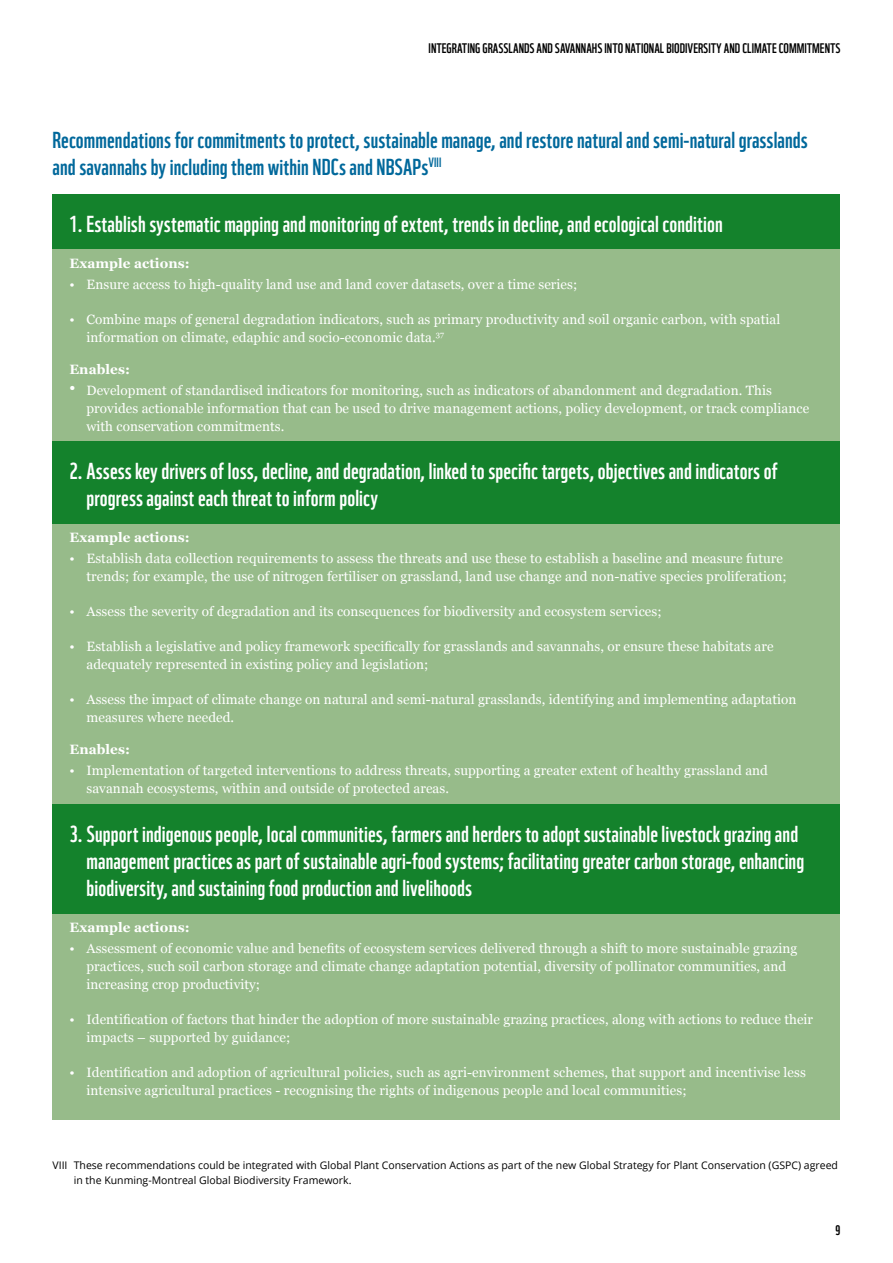
<style>
.page{position:relative;width:893px;height:1263px;background:#fff}
.page>*{position:absolute;margin:0;border:0;box-sizing:border-box;transform-origin:0 0}
.t1{font:22.5px/27px "WWF";letter-spacing:.005em;color:#fff}
.t2{font:22.5px/27px "WWF";letter-spacing:.005em;color:#00689b}
.t3{font:13.5px/18px "Georgia";letter-spacing:.005em;color:#fff}
.t4{font:13.5px "WWF";color:#000}
.t5{font:700 13.5px "Georgia";letter-spacing:.005em;color:#fff}
.t6{font:10.5px/15px "Open Sans";color:#000}
</style>
<div class="page">
<div style="left:53px;top:194px;width:787px;height:65px;background:#14822c"></div>
<div style="left:53px;top:250px;width:787px;height:63px;background:#97bb8a"></div>
<div style="left:53px;top:303px;width:787px;height:63px;background:#97bb8a"></div>
<div style="left:53px;top:356px;width:787px;height:99px;background:#97bb8a"></div>
<div style="left:53px;top:442px;width:787px;height:92px;background:#14822c"></div>
<div style="left:53px;top:524px;width:787px;height:81px;background:#97bb8a"></div>
<div style="left:53px;top:595px;width:787px;height:46px;background:#97bb8a"></div>
<div style="left:53px;top:630px;width:787px;height:64px;background:#97bb8a"></div>
<div style="left:53px;top:683px;width:787px;height:64px;background:#97bb8a"></div>
<div style="left:53px;top:736px;width:787px;height:82px;background:#97bb8a"></div>
<div style="left:53px;top:804px;width:787px;height:119px;background:#14822c"></div>
<div style="left:53px;top:914px;width:787px;height:99px;background:#97bb8a"></div>
<div style="left:53px;top:1003px;width:787px;height:63px;background:#97bb8a"></div>
<div style="left:53px;top:1056px;width:787px;height:63px;background:#97bb8a"></div>
<p class="t4" style="left:429px;top:39px;width:413px">INTEGRATING GRASSLANDS AND SAVANNAHS INTO NATIONAL BIODIVERSITY AND CLIMATE COMMITMENTS</p>
<h1 class="t2" style="left:53px;top:125px;width:757px">Recommendations for commitments to protect, sustainable manage, and restore natural and semi-natural grasslands and savannahs by including them within NDCs and NBSAPs<sup>VIII</sup></h1>
<h1 class="t1" style="left:70px;top:209px;width:655px">1. Establish systematic mapping and monitoring of extent, trends in decline, and ecological condition</h1>
<p class="t5" style="left:70px;top:253px;width:122px">Example actions:</p>
<p class="t3" style="left:70px;top:275px;width:509px">• Ensure access to high-quality land use and land cover datasets, over a time series;</p>
<p class="t3" style="left:87px;top:310px;width:695px;text-indent:-17px">• Combine maps of general degradation indicators, such as primary productivity and soil organic carbon, with spatial information on climate, edaphic and socio-economic data.<sup>37</sup></p>
<p class="t5" style="left:70px;top:359px;width:62px">Enables:</p>
<p class="t3" style="left:87px;top:381px;width:724px;text-indent:-17px"><sup>•</sup> Development of standardised indicators for monitoring, such as indicators of abandonment and degradation. This provides actionable information that can be used to drive management actions, policy development, or track compliance with conservation commitments.</p>
<h1 class="t1" style="left:87px;top:456px;width:693px;text-indent:-17px">2. Assess key drivers of loss, decline, and degradation, linked to specific targets, objectives and indicators of progress against each threat to inform policy</h1>
<p class="t5" style="left:70px;top:527px;width:122px">Example actions:</p>
<p class="t3" style="left:70px;top:549px;width:719px;text-align:right">• Establish data collection requirements to assess the threats and use these to establish a baseline and measure future trends; for example, the use of nitrogen fertiliser on grassland, land use change and non-native species proliferation;</p>
<p class="t3" style="left:70px;top:602px;width:593px">• Assess the severity of degradation and its consequences for biodiversity and ecosystem services;</p>
<p class="t3" style="left:87px;top:637px;width:688px;text-indent:-17px">• Establish a legislative and policy framework specifically for grasslands and savannahs, or ensure these habitats are adequately represented in existing policy and legislation;</p>
<p class="t3" style="left:87px;top:690px;width:711px;text-indent:-17px">• Assess the impact of climate change on natural and semi-natural grasslands, identifying and implementing adaptation measures where needed.</p>
<p class="t5" style="left:70px;top:739px;width:62px">Enables:</p>
<p class="t3" style="left:87px;top:761px;width:683px;text-indent:-17px">• Implementation of targeted interventions to address threats, supporting a greater extent of healthy grassland and savannah ecosystems, within and outside of protected areas.</p>
<p class="t1" style="left:87px;top:819px;width:719px;text-indent:-17px">3. Support indigenous people, local communities, farmers and herders to adopt sustainable livestock grazing and management practices as part of sustainable agri-food systems; facilitating greater carbon storage, enhancing biodiversity, and sustaining food production and livelihoods</p>
<p class="t5" style="left:70px;top:917px;width:122px">Example actions:</p>
<p class="t3" style="left:87px;top:939px;width:712px;text-indent:-17px">• Assessment of economic value and benefits of ecosystem services delivered through a shift to more sustainable grazing practices, such soil carbon storage and climate change adaptation potential, diversity of pollinator communities, and increasing crop productivity;</p>
<p class="t3" style="left:87px;top:1010px;width:728px;text-indent:-17px">• Identification of factors that hinder the adoption of more sustainable grazing practices, along with actions to reduce their impacts – supported by guidance;</p>
<p class="t3" style="left:87px;top:1063px;width:721px;text-indent:-17px">• Identification and adoption of agricultural policies, such as agri-environment schemes, that support and incentivise less intensive agricultural practices - recognising the rights of indigenous people and local communities;</p>
<p class="t6" style="left:74px;top:1157px;width:766px;text-indent:-21px">VIII These recommendations could be integrated with Global Plant Conservation Actions as part of the new Global Strategy for Plant Conservation (GSPC) agreed in the Kunming-Montreal Global Biodiversity Framework.</p>
<p class="t4" style="left:835px;top:1221px;width:6px">9</p>
</div>
